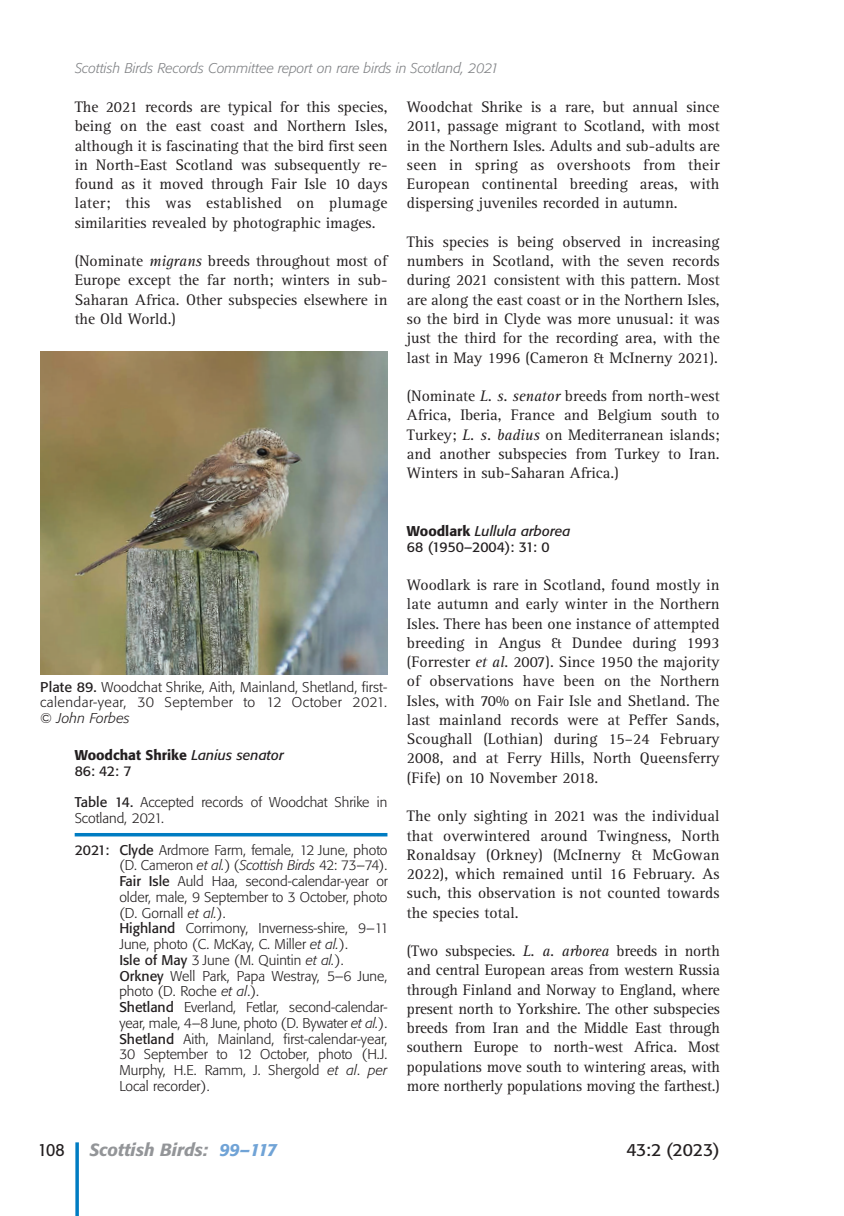
<style>
.page{position:relative;width:844px;height:1216px;background:#fff}
.page>*{position:absolute;margin:0;border:0;box-sizing:border-box;transform-origin:0 0}
.t1{font:italic 500 17.5px "Formata BQ";color:#939598}
.t2{font:17.5px "Formata BQ";color:#231f20}
.t3{font:17.5px "Formata BQ";color:#231f20;scale:.9 1}
.t4{font:15.75px/19.2px "AT Rotis Serif";color:#231f20;text-align:justify}
.t5{font:300 14px/15.8px "Formata BQ";color:#231f20}
.t6{font:italic 300 14px "Formata BQ";color:#808285}
.t7{font:14px/15.8px "Formata BQ";color:#231f20}
.t8{font:500 14px/15.8px "Formata BQ";color:#231f20}
.s1{font-style:italic}
.s2{font-weight:400}
.s3{font-weight:400;font-style:italic}
.s4{font-weight:500}
.s5{color:#70a3d6}
</style>
<div class="page">
<svg style="left:75px;top:1142px;width:4px;height:73px"></svg>
<hr style="left:75px;top:833px;width:312px;height:3px;background:#007cc2">
<img style="left:40px;top:351px;width:347px;height:323px">
<p class="t6" style="left:75px;top:60px;width:425px">Scottish Birds Records Committee report on rare birds in Scotland, 2021</p>
<p class="t4" style="left:75px;top:98px;width:314px">The 2021 records are typical for this species, being on the east coast and Northern Isles, although it is fascinating that the bird first seen in North-East Scotland was subsequently re&shy;found as it moved through Fair Isle 10 days later; this was established on plumage similarities revealed by photographic images.</p>
<p class="t4" style="left:75px;top:252px;width:314px">(Nominate <span class="s1">migrans</span> breeds throughout most of Europe except the far north; winters in sub-Saharan Africa. Other subspecies elsewhere in the Old World.)</p>
<p class="t4" style="left:407px;top:98px;width:314px">Woodchat Shrike is a rare, but annual since 2011, passage migrant to Scotland, with most in the Northern Isles. Adults and sub-adults are seen in spring as overshoots from their European continental breeding areas, with dispersing juveniles recorded in autumn.</p>
<p class="t4" style="left:407px;top:232px;width:314px">This species is being observed in increasing numbers in Scotland, with the seven records during 2021 consistent with this pattern. Most are along the east coast or in the Northern Isles, so the bird in Clyde was more unusual: it was just the third for the recording area, with the last in May 1996 (Cameron &amp; McInerny 2021).</p>
<p class="t4" style="left:407px;top:386px;width:314px">(Nominate <span class="s1">L. s. senator</span> breeds from north-west Africa, Iberia, France and Belgium south to Turkey; <span class="s1">L. s. badius</span> on Mediterranean islands; and another subspecies from Turkey to Iran.<br>Winters in sub-Saharan Africa.)</p>
<p class="t5" style="left:40px;top:679px;width:348px;text-align:justify"><span class="s2">Plate 89.</span> Woodchat Shrike, Aith, Mainland, Shetland, first&shy;calendar-year, 30 September to 12 October 2021. © <span class="s1">John Forbes</span></p>
<p class="t8" style="left:75px;top:747px;width:211px">Woodchat Shrike <span class="s3">Lanius senator<br></span><span class="s2">86: 42: 7</span></p>
<p class="t5" style="left:75px;top:794px;width:314px"><span class="s2">Table 14.</span> Accepted records of Woodchat Shrike in<br>Scotland, 2021.</p>
<p class="t5" style="left:119px;top:841px;width:271px;text-indent:-45px"><span class="s2">2021: Clyde</span> Ardmore Farm, female, 12 June, photo (D. Cameron <span class="s1">et al.</span>) (<span class="s1">Scottish Birds</span> 42: 73–74).<br><span class="s2">Fair Isle</span> Auld Haa, second-calendar-year or older, male, 9 September to 3 October, photo (D. Gornall <span class="s1">et al.</span>).<br><span class="s2">Highland</span> Corrimony, Inverness-shire, 9–11<br>June, photo (C. McKay, C. Miller <span class="s1">et al.</span>).<br><span class="s2">Isle of May</span> 3 June (M. Quintin <span class="s1">et al.</span>).<br><span class="s2">Orkney</span> Well Park, Papa Westray, 5–6 June, photo (D. Roche <span class="s1">et al</span>.).<br><span class="s2">Shetland</span> Everland, Fetlar, second-calendar&shy;year, male, 4–8 June, photo (D. Bywater <span class="s1">et al.</span>).<br><span class="s2">Shetland</span> Aith, Mainland, first-calendar-year, 30 September to 12 October, photo (H.J.<br>Murphy, H.E. Ramm, J. Shergold <span class="s1">et al</span>. <span class="s1">per </span>Local recorder).</p>
<p class="t7" style="left:407px;top:523px;width:165px"><span class="s4">Woodlark</span> <span class="s1">Lullula arborea<br></span>68 (1950–2004): 31: 0</p>
<p class="t4" style="left:407px;top:575px;width:314px">Woodlark is rare in Scotland, found mostly in late autumn and early winter in the Northern Isles. There has been one instance of attempted breeding in Angus &amp; Dundee during 1993 (Forrester <span class="s1">et al</span>. 2007). Since 1950 the majority of observations have been on the Northern Isles, with 70% on Fair Isle and Shetland. The last mainland records were at Peffer Sands, Scoughall (Lothian) during 15–24 February 2008, and at Ferry Hills, North Queensferry (Fife) on 10 November 2018.</p>
<p class="t4" style="left:407px;top:806px;width:314px">The only sighting in 2021 was the individual that overwintered around Twingness, North Ronaldsay (Orkney) (McInerny &amp; McGowan 2022), which remained until 16 February. As such, this observation is not counted towards the species total.</p>
<p class="t4" style="left:407px;top:941px;width:314px">(Two subspecies. <span class="s1">L. a. arborea</span> breeds in north and central European areas from western Russia through Finland and Norway to England, where present north to Yorkshire. The other subspecies breeds from Iran and the Middle East through southern Europe to north-west Africa. Most populations move south to wintering areas, with more northerly populations moving the farthest.)</p>
<p class="t3" style="left:38px;top:1139px;width:31px">108</p>
<p class="t1" style="left:89px;top:1139px;width:189px">Scottish Birds: <span class="s5">99–117</span></p>
<p class="t2" style="left:626px;top:1138px;width:95px">43:2 (2023)</p>
</div>
